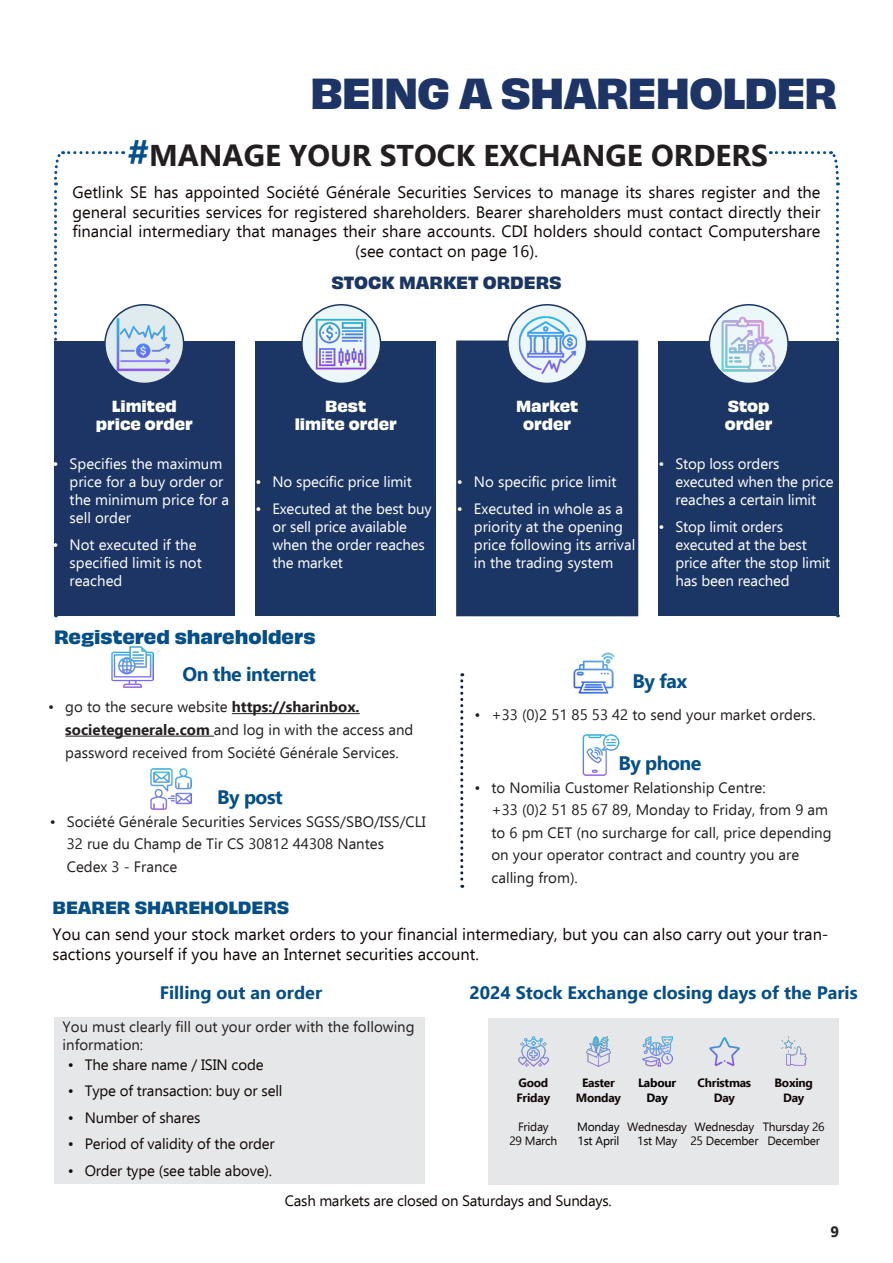
<style>
.page{position:relative;width:893px;height:1263px;background:#fff}
.page>*{position:absolute;margin:0;border:0;box-sizing:border-box;transform-origin:0 0}
.titre_sommaire{font:700 40.5px "Obviously";letter-spacing:-.03em;color:#1d3566}
.sous_titre_rubrique{font:700 30px "Ebrima";color:#231f20}
.texte{font:700 19.5px "Ebrima";letter-spacing:-.025em;color:#044f8a}
.t1{font:700 18px "Ebrima";color:#044e89}
.titre_guide2{font:700 18px "Obviously";color:#044e89}
.intro_paragraphe{font:16.5px/19.8px "Ebrima";color:#100807;text-align:center}
.t2{font:700 16.5px "Obviously";color:#044e89}
.titre_guide2-2{font:700 16.5px "Obviously";color:#1b3664}
.t3{font:15px/22.5px "Ebrima";color:#231f20}
.t4{font:15px/18px "Ebrima";letter-spacing:-.01em;color:#fff}
.texte-2{font:15px "Ebrima";letter-spacing:-.01em;color:#100807}
.t5{font:700 15px "Obviously";color:#fff}
.t6{font:700 15px "Ebrima";color:#231f20}
.texte-3{font:12px/14.4px "Ebrima";letter-spacing:-.02em;color:#100807;text-align:center}
.texte-4{font:700 12px/14.4px "Ebrima";letter-spacing:-.02em;color:#100807;text-align:center}
.texte-5{font:12px "Ebrima";letter-spacing:-.02em;color:#000002}
.texte-6{font:700 12px "Ebrima";letter-spacing:-.02em;color:#000002}
.s1{font-size:36px;color:#054f8a}
.s2{font-weight:700}
</style>
<div class="page">
<svg style="left:789px;top:151px;width:51px;height:466px"></svg>
<svg style="left:770px;top:151px;width:13px;height:3px"></svg>
<svg style="left:54px;top:151px;width:70px;height:466px"></svg>
<div style="left:54px;top:341px;width:181px;height:274px;background:#1d3565"></div>
<div style="left:255px;top:341px;width:181px;height:274px;background:#1b3664"></div>
<div style="left:456px;top:340px;width:182px;height:276px;background:#1b3664;border:2px solid #1c3563"></div>
<div style="left:658px;top:341px;width:181px;height:274px;background:#1b3664"></div>
<svg style="left:105px;top:305px;width:79px;height:78px;background:#d3dfe4"></svg>
<img style="left:117px;top:317px;width:54px;height:54px">
<div style="left:104px;top:304px;width:80px;height:80px;border:2px solid #1b3664;border-radius:50%"></div>
<div style="left:302px;top:305px;width:79px;height:78px;background:#ebf7f9;border-radius:50%"></div>
<img style="left:316px;top:318px;width:51px;height:52px">
<div style="left:301px;top:304px;width:80px;height:80px;border:2px solid #1b3664;border-radius:50%"></div>
<div style="left:508px;top:305px;width:79px;height:78px;background:#ebf7f9;border-radius:50%"></div>
<img style="left:519px;top:316px;width:58px;height:58px">
<div style="left:507px;top:304px;width:80px;height:80px;border:2px solid #1c3563;border-radius:50%"></div>
<div style="left:709px;top:305px;width:79px;height:78px;background:#ebf7f9;border-radius:50%"></div>
<img style="left:720px;top:316px;width:57px;height:56px">
<div style="left:709px;top:304px;width:80px;height:80px;border:2px solid #1c3563;border-radius:50%"></div>
<hr style="left:232px;top:713px;width:128px;height:1px;background:#231f20">
<hr style="left:65px;top:736px;width:149px;height:1px;background:#231f20">
<svg style="left:460px;top:673px;width:3px;height:215px"></svg>
<div style="left:54px;top:1017px;width:371px;height:166px;background:#e6e7e9"></div>
<div style="left:488px;top:1018px;width:351px;height:166px;background:#e6e7e9"></div>
<img style="left:518px;top:1036px;width:30px;height:30px">
<img style="left:586px;top:1036px;width:25px;height:30px">
<img style="left:642px;top:1036px;width:30px;height:30px">
<img style="left:709px;top:1037px;width:30px;height:29px">
<img style="left:781px;top:1037px;width:26px;height:29px">
<img style="left:112px;top:646px;width:41px;height:41px">
<img style="left:151px;top:768px;width:41px;height:41px">
<img style="left:573px;top:653px;width:41px;height:41px">
<img style="left:582px;top:734px;width:38px;height:41px">
<p class="titre_sommaire" style="left:310px;top:61px;width:529px">BEING A SHAREHOLDER</p>
<p class="sous_titre_rubrique" style="left:128px;top:132px;width:642px"><span class="s1">#</span>MANAGE YOUR STOCK EXCHANGE ORDERS</p>
<p class="intro_paragraphe" style="left:72px;top:181px;width:750px">Getlink SE has appointed Société Générale Securities Services to manage its shares register and the general securities services for registered shareholders. Bearer shareholders must contact directly their financial intermediary that manages their share accounts. CDI holders should contact Computershare (see contact on page 16).</p>
<p class="titre_guide2-2" style="left:331px;top:270px;width:232px">STOCK MARKET ORDERS</p>
<p class="t5" style="left:112px;top:394px;width:67px">Limited</p>
<p class="t5" style="left:96px;top:412px;width:99px">price order</p>
<p class="t4" style="left:70px;top:454px;width:161px;text-indent:-17px">• Specifies the maximum price for a buy order or the minimum price for a sell order</p>
<p class="t4" style="left:70px;top:535px;width:134px;text-indent:-17px">• Not executed if the specified limit is not reached</p>
<p class="t5" style="left:325px;top:394px;width:42px">Best</p>
<p class="t5" style="left:295px;top:412px;width:104px">limite order</p>
<p class="t4" style="left:255px;top:472px;width:158px">• No specific price limit</p>
<p class="t4" style="left:272px;top:499px;width:161px;text-indent:-17px">• Executed at the best buy or sell price available when the order reaches the market</p>
<p class="t5" style="left:516px;top:394px;width:64px">Market</p>
<p class="t5" style="left:523px;top:412px;width:49px">order</p>
<p class="t4" style="left:457px;top:472px;width:161px">• No specific price limit</p>
<p class="t4" style="left:474px;top:499px;width:163px;text-indent:-17px">• Executed in whole as a priority at the opening price following its arrival in the trading system</p>
<p class="t5" style="left:728px;top:394px;width:43px">Stop</p>
<p class="t5" style="left:725px;top:412px;width:49px">order</p>
<p class="t4" style="left:675px;top:454px;width:160px;text-indent:-17px">• Stop loss orders executed when the price reaches a certain limit</p>
<p class="t4" style="left:675px;top:517px;width:156px;text-indent:-17px">• Stop limit orders executed at the best price after the stop limit has been reached</p>
<p class="titre_guide2" style="left:54px;top:623px;width:263px">Registered shareholders</p>
<p class="texte" style="left:182px;top:659px;width:135px">On the internet</p>
<p class="t3" style="left:65px;top:695px;width:350px;line-height:23px;text-indent:-17px">• go to the secure website <span class="s2">https://sharinbox. societegenerale.com</span> and log in with the access and password received from Société Générale Services.</p>
<p class="texte" style="left:217px;top:782px;width:67px">By post</p>
<p class="t3" style="left:67px;top:810px;width:361px;text-indent:-17px">• Société Générale Securities Services SGSS/SBO/ISS/CLI<br>32 rue du Champ de Tir CS 30812 44308 Nantes<br>Cedex 3 - France</p>
<p class="t2" style="left:53px;top:894px;width:238px">BEARER SHAREHOLDERS</p>
<p class="texte" style="left:633px;top:665px;width:56px">By fax</p>
<p class="t3" style="left:474px;top:702px;width:343px">• +33 (0)2 51 85 53 42 to send your market orders.</p>
<p class="texte" style="left:618px;top:748px;width:85px">By phone</p>
<p class="t3" style="left:491px;top:776px;width:342px;text-indent:-17px">• to Nomilia Customer Relationship Centre:<br>+33 (0)2 51 85 67 89, Monday to Friday, from 9 am to 6 pm CET (no surcharge for call, price depending on your operator contract and country you are calling from).</p>
<p class="intro_paragraphe" style="left:53px;top:924px;width:777px;text-align:left">You can send your stock market orders to your financial intermediary, but you can also carry out your tran&shy;sactions yourself if you have an Internet securities account.</p>
<p class="t1" style="left:160px;top:978px;width:164px">Filling out an order</p>
<p class="t1" style="left:469px;top:978px;width:390px">2024 Stock Exchange closing days of the Paris</p>
<p class="t3" style="left:63px;top:1015px;width:353px">You must clearly fill out your order with the following</p>
<p class="t3" style="left:63px;top:1033px;width:82px">information:</p>
<p class="texte-2" style="left:68px;top:1053px;width:197px">• The share name / ISIN code</p>
<p class="texte-2" style="left:68px;top:1080px;width:216px">• Type of transaction: buy or sell</p>
<p class="texte-2" style="left:68px;top:1106px;width:134px">• Number of shares</p>
<p class="texte-2" style="left:68px;top:1133px;width:208px">• Period of validity of the order</p>
<p class="texte-2" style="left:68px;top:1159px;width:206px">• Order type (see table above).</p>
<p class="texte-4" style="left:518px;top:1075px;width:31px">Good</p>
<p class="texte-4" style="left:517px;top:1090px;width:35px">Friday</p>
<p class="texte-3" style="left:518px;top:1119px;width:32px">Friday</p>
<p class="texte-3" style="left:509px;top:1133px;width:49px">29 March</p>
<p class="texte-4" style="left:576px;top:1075px;width:47px">Easter<br>Monday</p>
<p class="texte-6" style="left:638px;top:1074px;width:40px">Labour</p>
<p class="texte-6" style="left:647px;top:1088px;width:23px">Day</p>
<p class="texte-4" style="left:698px;top:1075px;width:55px">Christmas<br>Day</p>
<p class="texte-4" style="left:774px;top:1075px;width:40px">Boxing</p>
<p class="texte-4" style="left:783px;top:1090px;width:23px">Day</p>
<p class="texte-3" style="left:763px;top:1119px;width:63px">Thursday 26<br>December</p>
<p class="texte-5" style="left:577px;top:1118px;width:44px">Monday</p>
<p class="texte-5" style="left:578px;top:1132px;width:43px">1st April</p>
<p class="texte-3" style="left:627px;top:1119px;width:61px">Wednesday</p>
<p class="texte-3" style="left:637px;top:1133px;width:42px">1st May</p>
<p class="texte-3" style="left:694px;top:1119px;width:61px">Wednesday</p>
<p class="texte-3" style="left:690px;top:1133px;width:70px">25 December</p>
<p class="texte-2" style="left:285px;top:1189px;width:328px">Cash markets are closed on Saturdays and Sundays.</p>
<p class="t6" style="left:830px;top:1220px;width:10px">9</p>
</div>
